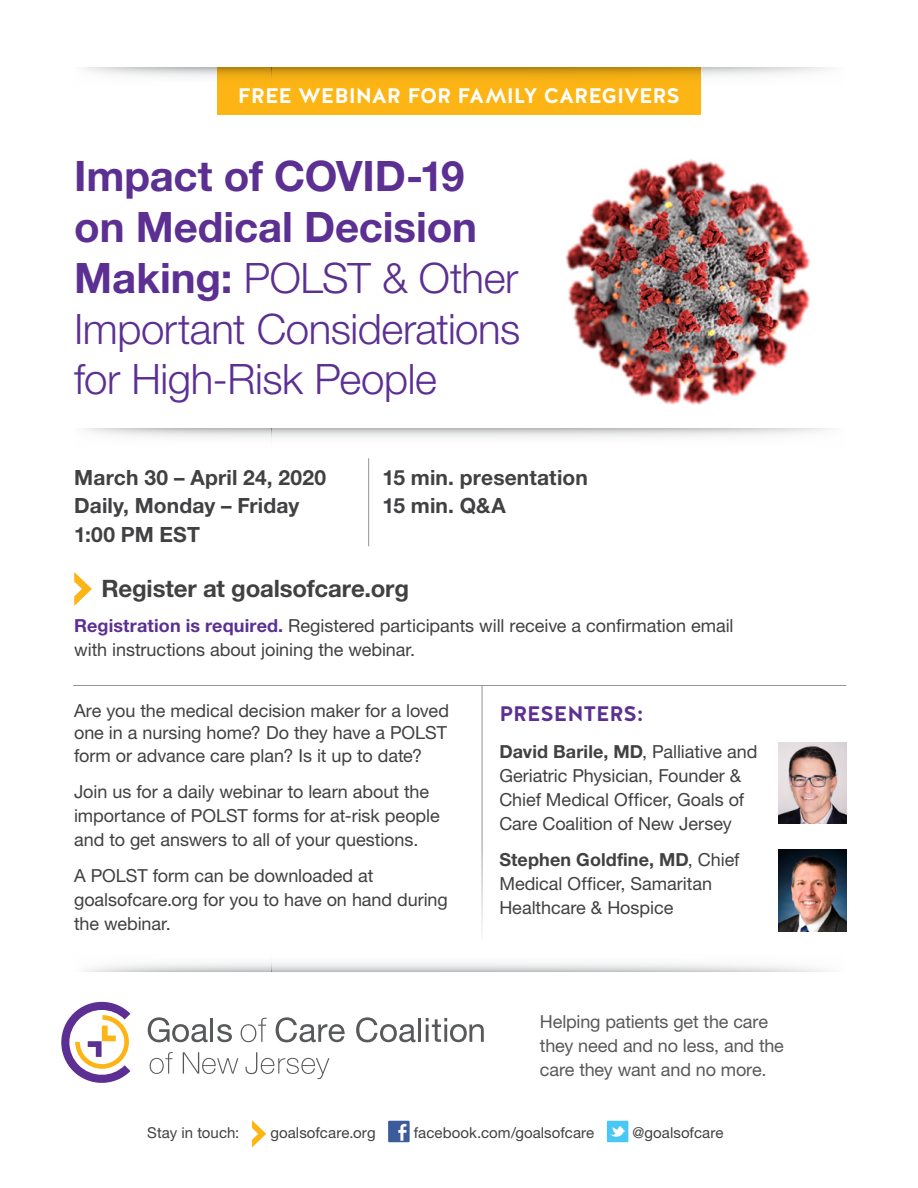
<style>
.page{position:relative;width:918px;height:1188px;background:#fff}
.page>*{position:absolute;margin:0;border:0;box-sizing:border-box;transform-origin:0 0}
.t1{font:300 42px/51px "Helvetica Neue LT Std";letter-spacing:-.01em;color:#5c2f92}
.t2{font:700 24px "Helvetica Neue LT Std";letter-spacing:-.005em;color:#414042}
.t3{font:700 21px/28.5px "Helvetica Neue LT Std";letter-spacing:.005em;color:#414042}
.t4{font:700 21px "Halis R";letter-spacing:-.01em;color:#fff}
.t5{font:700 21px "Halis R";letter-spacing:-.005em;color:#5c2f92}
.t6{font:18px/24px "Helvetica Neue LT Std";letter-spacing:-.005em;color:#414042}
.t7{font:18px/24px "Helvetica Neue LT Std";letter-spacing:-.01em;color:#58595b}
.t8{font:15px "Helvetica Neue LT Std";letter-spacing:.005em;color:#414042}
.s1{font-weight:700}
.s2{font-weight:700;color:#5c2f92}
</style>
<div class="page">
<svg style="left:252px;top:1120px;width:14px;height:27px"></svg>
<div style="left:388px;top:1121px;width:22px;height:21px;background:#3c5b9a"></div>
<svg style="left:398px;top:1124px;width:9px;height:17px"></svg>
<div style="left:607px;top:1121px;width:21px;height:21px;background:#49c8f5"></div>
<svg style="left:610px;top:1126px;width:15px;height:11px"></svg>
<svg style="left:271px;top:960px;width:558px;height:12px"></svg>
<svg style="left:84px;top:963px;width:187px;height:9px"></svg>
<svg style="left:61px;top:1002px;width:69px;height:81px"></svg>
<svg style="left:148px;top:1017px;width:60px;height:25px"></svg>
<hr style="left:210px;top:1018px;width:3px;height:24px;background:#58595b">
<svg style="left:217px;top:1024px;width:15px;height:18px"></svg>
<svg style="left:241px;top:1018px;width:26px;height:24px"></svg>
<svg style="left:276px;top:1017px;width:69px;height:25px"></svg>
<svg style="left:356px;top:1017px;width:59px;height:25px"></svg>
<hr style="left:418px;top:1018px;width:3px;height:24px;background:#58595b">
<svg style="left:426px;top:1018px;width:58px;height:24px"></svg>
<svg style="left:150px;top:1052px;width:23px;height:22px"></svg>
<svg style="left:183px;top:1052px;width:55px;height:22px"></svg>
<svg style="left:245px;top:1052px;width:84px;height:27px"></svg>
<img style="left:565px;top:159px;width:245px;height:246px">
<div style="left:217px;top:68px;width:484px;height:47px;background:#fcb515"></div>
<hr style="left:368px;top:458px;width:1px;height:88px;background:#939598">
<hr style="left:482px;top:686px;width:1px;height:255px;background:#939598">
<hr style="left:73px;top:685px;width:773px;height:1px;background:#939598">
<svg style="left:271px;top:68px;width:558px;height:11px"></svg>
<svg style="left:84px;top:68px;width:187px;height:9px"></svg>
<svg style="left:271px;top:428px;width:560px;height:12px"></svg>
<svg style="left:83px;top:428px;width:188px;height:9px"></svg>
<img style="left:779px;top:743px;width:67px;height:81px">
<img style="left:779px;top:850px;width:67px;height:81px">
<svg style="left:74px;top:572px;width:18px;height:34px"></svg>
<p class="t4" style="left:238px;top:82px;width:444px">FREE WEBINAR FOR FAMILY CAREGIVERS</p>
<h1 class="t1" style="left:74px;top:149px;width:448px"><span class="s1">Impact of COVID-19 on Medical Decision<br>Making:</span> POLST &amp; Other<br>Important Considerations for High-Risk People</h1>
<p class="t3" style="left:74px;top:463px;width:254px">March 30 – April 24, 2020<br>Daily, Monday – Friday<br>1:00 PM EST</p>
<p class="t3" style="left:383px;top:463px;width:207px">15 min. presentation<br>15 min. Q&amp;A</p>
<h2 class="t2" style="left:102px;top:574px;width:309px">Register at goalsofcare.org</h2>
<p class="t6" style="left:74px;top:613px;width:661px"><span class="s2">Registration is required.</span> Registered participants will receive a confirmation email with instructions about joining the webinar.</p>
<p class="t6" style="left:74px;top:699px;width:376px;line-height:22.5px;text-align:justify">Are you the medical decision maker for a loved one in a nursing home? Do they have a POLST form or advance care plan? Is it up to date?</p>
<p class="t6" style="left:74px;top:779px;width:367px">Join us for a daily webinar to learn about the importance of POLST forms for at-risk people and to get answers to all of your questions.</p>
<p class="t6" style="left:74px;top:863px;width:375px">A POLST form can be downloaded at goalsofcare.org for you to have on hand during the webinar.</p>
<p class="t5" style="left:499px;top:700px;width:146px">PRESENTERS:</p>
<p class="t6" style="left:499px;top:739px;width:260px"><span class="s1">David Barile, MD</span>, Palliative and<br>Geriatric Physician, Founder &amp;<br>Chief Medical Officer, Goals of<br>Care Coalition of New Jersey</p>
<p class="t6" style="left:499px;top:847px;width:242px"><span class="s1">Stephen Goldfine, MD</span>, Chief<br>Medical Officer, Samaritan<br>Healthcare &amp; Hospice</p>
<p class="t7" style="left:540px;top:1009px;width:246px">Helping patients get the care they need and no less, and the care they want and no more.</p>
<p class="t8" style="left:147px;top:1124px;width:94px">Stay in touch:</p>
<p class="t8" style="left:270px;top:1124px;width:107px">goalsofcare.org</p>
<p class="t8" style="left:414px;top:1124px;width:182px">facebook.com/goalsofcare</p>
<p class="t8" style="left:633px;top:1124px;width:92px">@goalsofcare</p>
</div>
